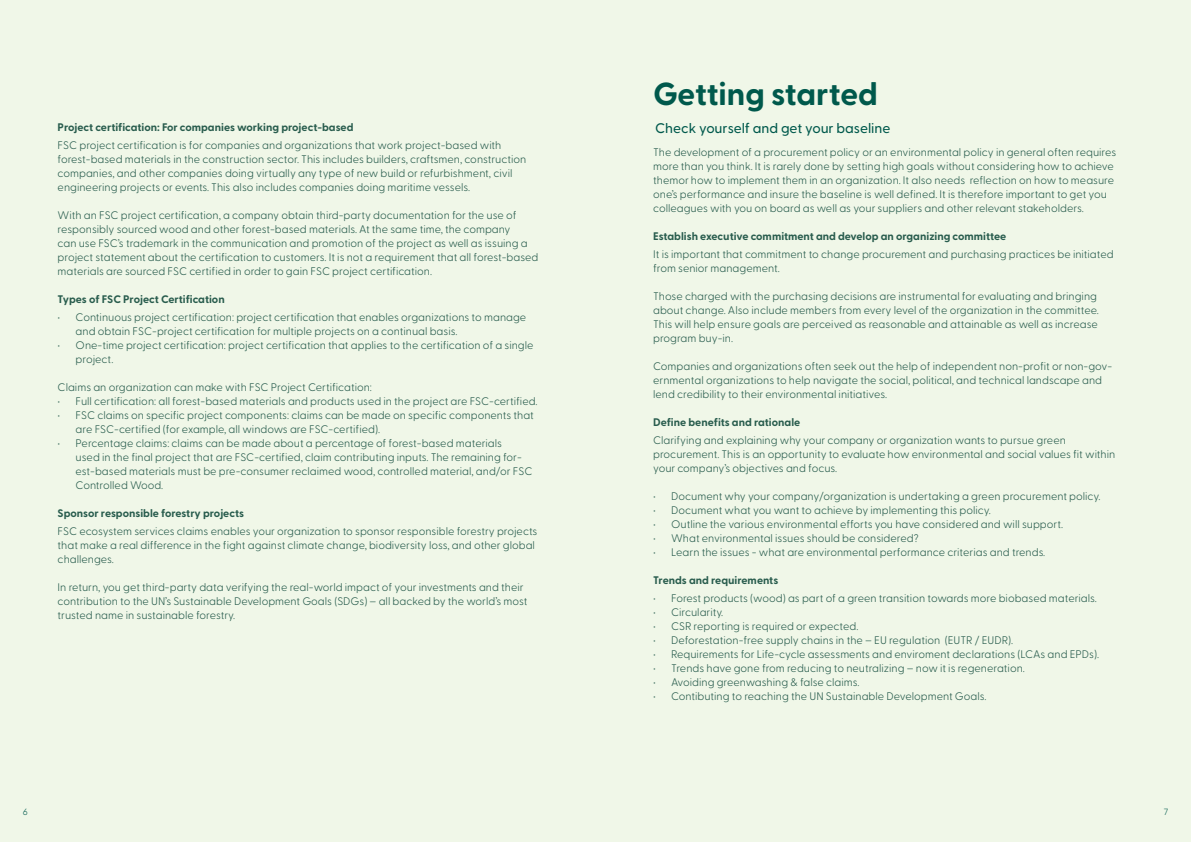
<style>
.page{position:relative;width:1191px;height:842px;background:#fff}
.page>*{position:absolute;margin:0;border:0;box-sizing:border-box;transform-origin:0 0}
.t1{font:700 32px "Greycliff CF";color:#00594c}
.t2{font:500 14px "Greycliff CF";color:#00594c}
.t3{font:300 11px/14px "Greycliff CF";color:#285c4d}
.t4{font:700 11px "Greycliff CF";color:#285c4d}
.t5{font:300 9px "Greycliff CF";color:#00594c}
</style>
<div class="page">
<div style="left:587px;top:0;width:604px;height:842px;background:#f0f7e8"></div>
<div style="left:0;top:0;width:604px;height:842px;background:#f0f7e8"></div>
<p class="t4" style="left:58px;top:118px;width:297px">Project certification: For companies working project-based</p>
<p class="t3" style="left:58px;top:137px;width:470px">FSC project certification is for companies and organizations that work project-based with forest-based materials in the construction sector. This includes builders, craftsmen, construction companies, and other companies doing virtually any type of new build or refurbishment, civil engineering projects or events. This also includes companies doing maritime vessels.</p>
<p class="t3" style="left:58px;top:207px;width:482px">With an FSC project certification, a company obtain third-party documentation for the use of responsibly sourced wood and other forest-based materials. At the same time, the company<br>can use FSC’s trademark in the communication and promotion of the project as well as issuing a project statement about the certification to customers. It is not a requirement that all forest-based materials are sourced FSC certified in order to gain FSC project certification.</p>
<p class="t4" style="left:58px;top:291px;width:169px">Types of FSC Project Certification</p>
<p class="t3" style="left:76px;top:309px;width:452px;text-indent:-18px">• Continuous project certification: project certification that enables organizations to manage and obtain FSC-project certification for multiple projects on a continual basis.</p>
<p class="t3" style="left:76px;top:337px;width:459px;text-indent:-18px">• One-time project certification: project certification that applies to the certification of a single project.</p>
<p class="t3" style="left:58px;top:379px;width:316px">Claims an organization can make with FSC Project Certification:</p>
<p class="t3" style="left:58px;top:393px;width:481px">• Full certification: all forest-based materials and products used in the project are FSC-certified.</p>
<p class="t3" style="left:76px;top:407px;width:460px;text-indent:-18px">• FSC claims on specific project components: claims can be made on specific components that are FSC-certified (for example, all windows are FSC-certified).</p>
<p class="t3" style="left:76px;top:435px;width:458px;text-indent:-18px">• Percentage claims: claims can be made about a percentage of forest-based materials<br>used in the final project that are FSC-certified, claim contributing inputs. The remaining for&shy;est-based materials must be pre-consumer reclaimed wood, controlled material, and/or FSC Controlled Wood.</p>
<p class="t4" style="left:58px;top:505px;width:188px">Sponsor responsible forestry projects</p>
<p class="t3" style="left:58px;top:523px;width:481px">FSC ecosystem services claims enables your organization to sponsor responsible forestry projects that make a real difference in the fight against climate change, biodiversity loss, and other global challenges.</p>
<p class="t3" style="left:58px;top:579px;width:471px">In return, you get third-party data verifying the real-world impact of your investments and their contribution to the UN’s Sustainable Development Goals (SDGs) – all backed by the world’s most trusted name in sustainable forestry.</p>
<h1 class="t1" style="left:653px;top:69px;width:226px">Getting started</h1>
<p class="t2" style="left:655px;top:118px;width:237px">Check yourself and get your baseline</p>
<p class="t3" style="left:653px;top:144px;width:464px">The development of a procurement policy or an environmental policy in general often requires more than you think. It is rarely done by setting high goals without considering how to achieve themor how to implement them in an organization. It also needs reflection on how to measure one’s performance and insure the baseline is well defined. It is therefore important to get you colleagues with you on board as well as your suppliers and other relevant stakeholders.</p>
<p class="t4" style="left:653px;top:228px;width:354px">Establish executive commitment and develop an organizing committee</p>
<p class="t3" style="left:653px;top:246px;width:462px">It is important that commitment to change procurement and purchasing practices be initiated from senior management.</p>
<p class="t3" style="left:653px;top:288px;width:447px">Those charged with the purchasing decisions are instrumental for evaluating and bringing about change. Also include members from every level of the organization in the committee.<br>This will help ensure goals are perceived as reasonable and attainable as well as increase program buy-in.</p>
<p class="t3" style="left:653px;top:358px;width:461px">Companies and organizations often seek out the help of independent non-profit or non-gov&shy;ernmental organizations to help navigate the social, political, and technical landscape and lend credibility to their environmental initiatives.</p>
<p class="t4" style="left:653px;top:414px;width:149px">Define benefits and rationale</p>
<p class="t3" style="left:653px;top:432px;width:464px">Clarifying and explaining why your company or organization wants to pursue green procurement. This is an opportunity to evaluate how environmental and social values fit within your company’s objectives and focus.</p>
<p class="t3" style="left:653px;top:488px;width:449px">• Document why your company/organization is undertaking a green procurement policy.</p>
<p class="t3" style="left:653px;top:502px;width:339px">• Document what you want to achieve by implementing this policy.</p>
<p class="t3" style="left:653px;top:516px;width:411px">• Outline the various environmental efforts you have considered and will support.</p>
<p class="t3" style="left:653px;top:530px;width:267px">• What environmental issues should be considered?</p>
<p class="t3" style="left:653px;top:544px;width:394px">• Learn the issues - what are environmental performance criterias and trends.</p>
<p class="t4" style="left:653px;top:572px;width:127px">Trends and requirements</p>
<p class="t3" style="left:653px;top:590px;width:445px">• Forest products (wood) as part of a green transition towards more biobased materials.</p>
<p class="t3" style="left:653px;top:604px;width:72px">• Circularity.</p>
<p class="t3" style="left:653px;top:618px;width:207px">• CSR reporting is required or expected.</p>
<p class="t3" style="left:653px;top:632px;width:361px">• Deforestation-free supply chains in the – EU regulation (EUTR / EUDR).</p>
<p class="t3" style="left:653px;top:646px;width:447px">• Requirements for Life-cycle assessments and enviroment declarations (LCAs and EPDs).</p>
<p class="t3" style="left:653px;top:660px;width:373px">• Trends have gone from reducing to neutralizing – now it is regeneration.</p>
<p class="t3" style="left:653px;top:675px;width:208px">• Avoiding greenwashing &amp; false claims.</p>
<p class="t3" style="left:653px;top:689px;width:335px">• Contibuting to reaching the UN Sustainable Development Goals.</p>
<p class="t5" style="left:23px;top:805px;width:6px">6</p>
<p class="t5" style="left:1163px;top:805px;width:6px">7</p>
</div>
